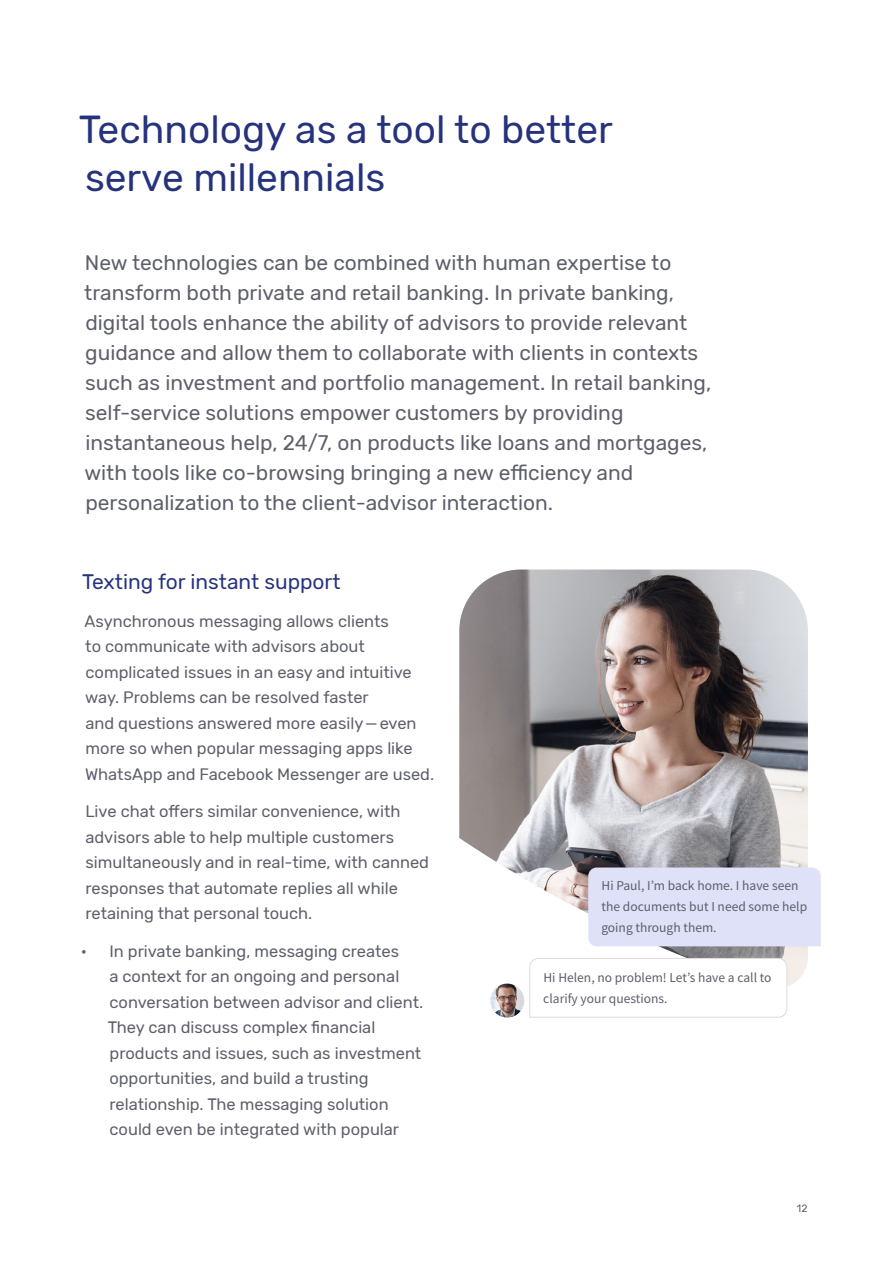
<style>
.page{position:relative;width:893px;height:1263px;background:#fff}
.page>*{position:absolute;margin:0;border:0;box-sizing:border-box;transform-origin:0 0}
.t1{font:39px/48px "Rubik";color:#26337c}
.t2{font:21px/30px "Rubik";color:#5c5f6a}
.t3{font:21px "Rubik";color:#26337c}
.t4{font:16.5px/25.5px "Rubik";color:#5c5f6a}
.t5{font:13.5px/21px "Source Sans Pro";color:#5c5f6a}
.t6{font:10.5px "Rubik";color:#5c5f6a}
</style>
<div class="page">
<img style="left:459px;top:569px;width:349px;height:417px">
<svg style="left:529px;top:958px;width:259px;height:60px"></svg>
<div style="left:588px;top:867px;width:233px;height:79px;background:#dee1f7"></div>
<img style="left:490px;top:983px;width:34px;height:34px;border-radius:17px">
<h1 class="t1" style="left:79px;top:106px;width:536px">Technology as a tool to better serve millennials</h1>
<p class="t2" style="left:84px;top:248px;width:628px">New technologies can be combined with human expertise to transform both private and retail banking. In private banking, digital tools enhance the ability of advisors to provide relevant guidance and allow them to collaborate with clients in contexts such as investment and portfolio management. In retail banking, self-service solutions empower customers by providing instantaneous help, 24/7, on products like loans and mortgages, with tools like co-browsing bringing a new efficiency and personalization to the client-advisor interaction.</p>
<p class="t3" style="left:82px;top:570px;width:260px">Texting for instant support</p>
<p class="t4" style="left:85px;top:609px;width:351px">Asynchronous messaging allows clients<br>to communicate with advisors about complicated issues in an easy and intuitive way. Problems can be resolved faster<br>and questions answered more easily—even more so when popular messaging apps like WhatsApp and Facebook Messenger are used.</p>
<p class="t4" style="left:85px;top:799px;width:345px">Live chat offers similar convenience, with advisors able to help multiple customers simultaneously and in real-time, with canned responses that automate replies all while retaining that personal touch.</p>
<p class="t4" style="left:108px;top:938px;width:317px;text-indent:-27px">• In private banking, messaging creates<br>a context for an ongoing and personal conversation between advisor and client.<br>They can discuss complex financial products and issues, such as investment opportunities, and build a trusting relationship. The messaging solution could even be integrated with popular</p>
<p class="t5" style="left:601px;top:875px;width:207px">Hi Paul, I’m back home. I have seen the documents but I need some help going through them.</p>
<p class="t5" style="left:543px;top:967px;width:230px">Hi Helen, no problem! Let’s have a call to clarify your questions.</p>
<p class="t6" style="left:797px;top:1202px;width:12px">12</p>
</div>
